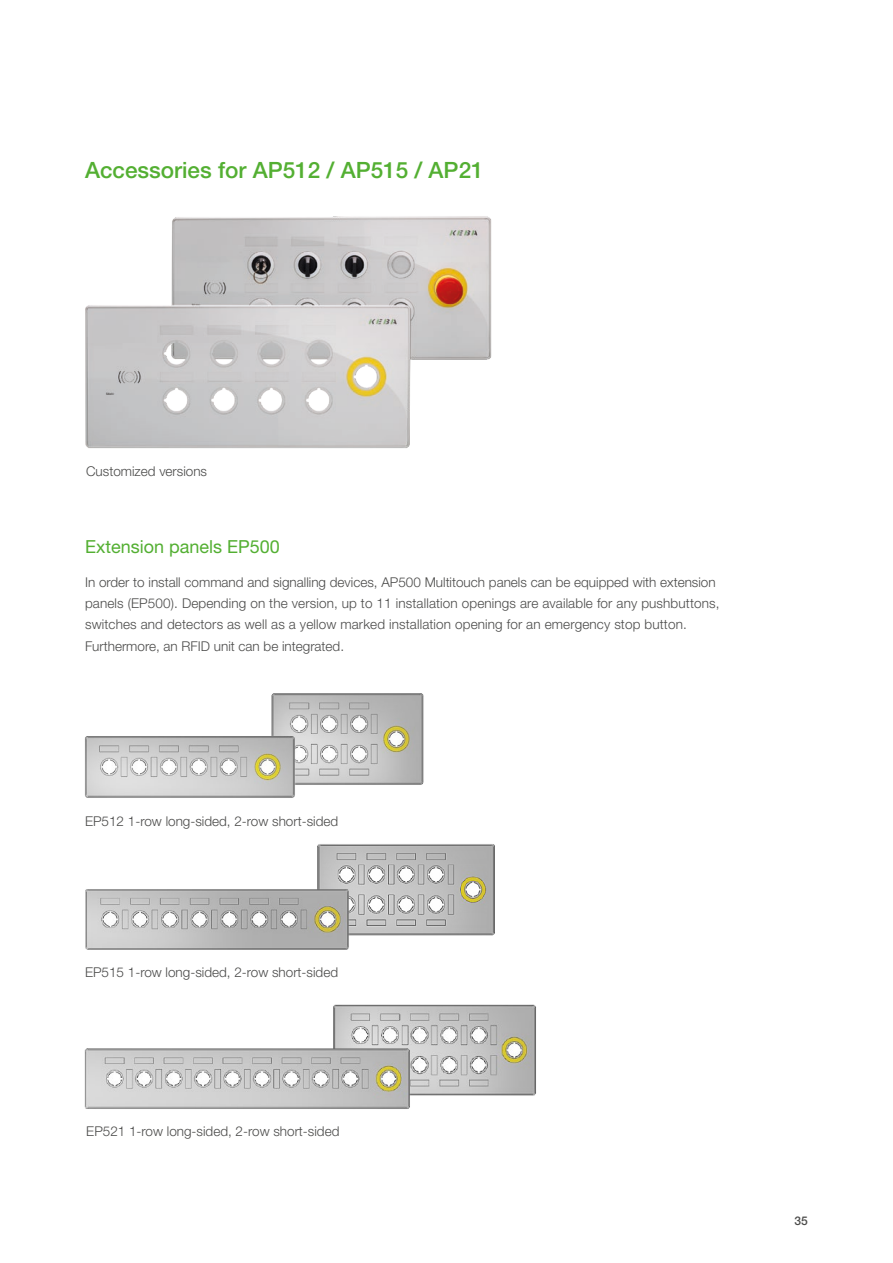
<style>
.page{position:relative;width:893px;height:1263px;background:#fff}
.page>*{position:absolute;margin:0;border:0;box-sizing:border-box;transform-origin:0 0}
.t1{font:500 22.5px "Helvetica Neue LT Pro";color:#53af32}
.t2{font:18px "Helvetica Neue LT Pro";color:#53af32}
.t3{font:300 13.5px/21.3px "Helvetica Neue LT Pro";color:#4b4b4a}
.t4{font:500 12px "Helvetica Neue LT Pro";color:#4b4b4a}
</style>
<div class="page">
<img style="left:85px;top:216px;width:407px;height:233px">
<img style="left:317px;top:844px;width:178px;height:92px">
<img style="left:85px;top:884px;width:265px;height:66px">
<img style="left:333px;top:1004px;width:203px;height:92px">
<img style="left:84px;top:1015px;width:329px;height:94px">
<img style="left:271px;top:693px;width:153px;height:92px">
<img style="left:85px;top:734px;width:211px;height:64px">
<h1 class="t1" style="left:85px;top:156px;width:400px">Accessories for AP512 / AP515 / AP21</h1>
<p class="t3" style="left:86px;top:460px;width:123px">Customized versions</p>
<h2 class="t2" style="left:85px;top:535px;width:196px">Extension panels EP500</h2>
<p class="t3" style="left:85px;top:571px;width:636px">In order to install command and signalling devices, AP500 Multitouch panels can be equipped with extension panels (EP500). Depending on the version, up to 11 installation openings are available for any pushbuttons, switches and detectors as well as a yellow marked installation opening for an emergency stop button.<br>Furthermore, an RFID unit can be integrated.</p>
<p class="t3" style="left:85px;top:810px;width:255px">EP512 1-row long-sided, 2-row short-sided</p>
<p class="t3" style="left:85px;top:962px;width:255px">EP515 1-row long-sided, 2-row short-sided</p>
<p class="t3" style="left:86px;top:1120px;width:255px">EP521 1-row long-sided, 2-row short-sided</p>
<p class="t4" style="left:795px;top:1213px;width:15px">35</p>
</div>
